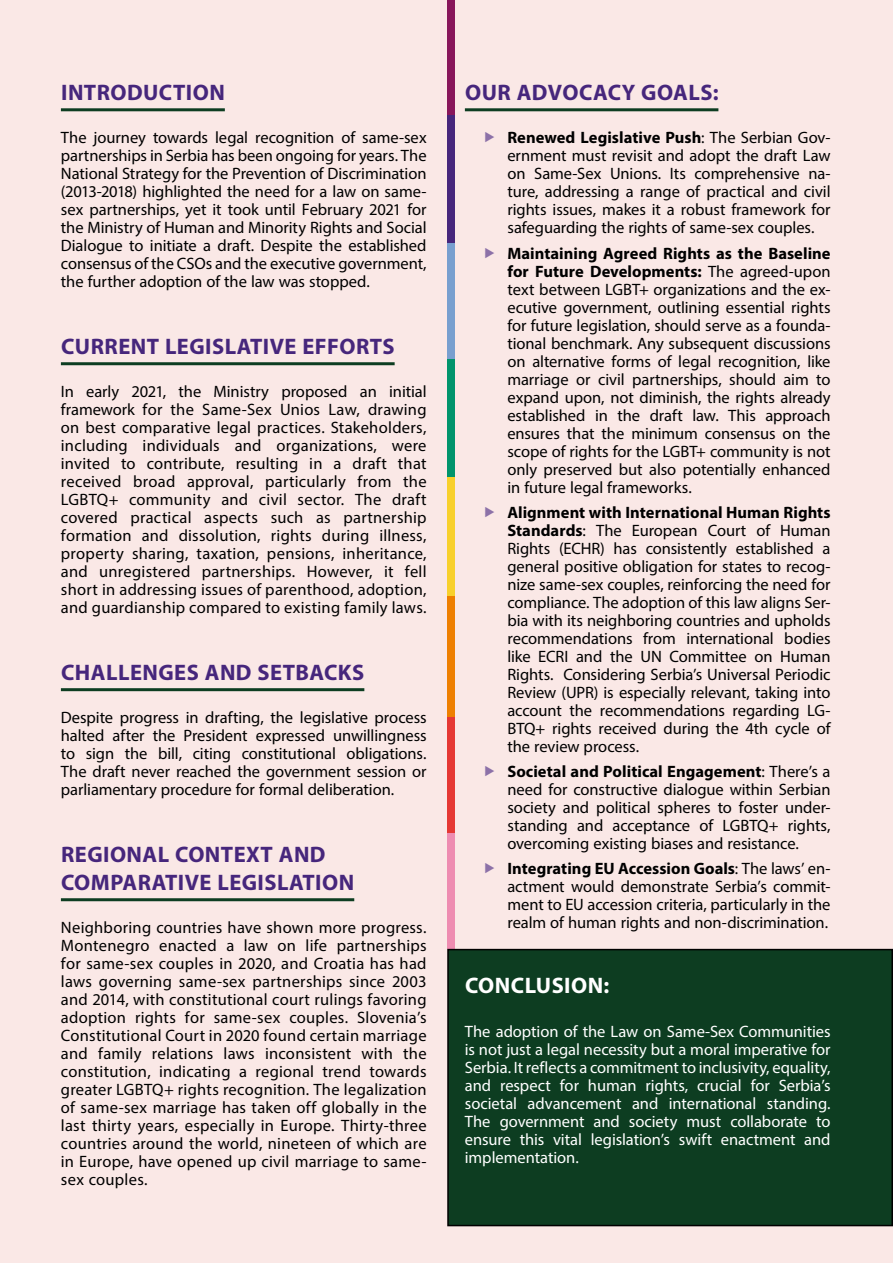
<style>
.page{position:relative;width:893px;height:1263px;background:#fae8e6}
.page>*{position:absolute;margin:0;border:0;box-sizing:border-box;transform-origin:0 0}
.t1{font:700 22.5px/28.2px "Myriad Pro";letter-spacing:.02em;color:#46267c}
.t2{font:700 22.5px "Myriad Pro";letter-spacing:.02em;color:#fff}
.t3{font:16.5px/18px "Myriad Pro";color:#000;text-align:justify}
.t4{font:16.5px/18px "Myriad Pro";letter-spacing:-.005em;color:#fff;text-align:justify}
.s1{font-weight:700}
</style>
<div class="page">
<div style="left:447px;top:833px;width:8px;height:116px;background:#ee8cb1"></div>
<div style="left:447px;top:716px;width:8px;height:117px;background:#e53834"></div>
<div style="left:447px;top:596px;width:8px;height:120px;background:#ee7f00"></div>
<div style="left:447px;top:477px;width:8px;height:119px;background:#f8d02c"></div>
<div style="left:447px;top:358px;width:8px;height:119px;background:#00946c"></div>
<div style="left:447px;top:243px;width:8px;height:115px;background:#789fcf"></div>
<div style="left:447px;top:114px;width:8px;height:129px;background:#46267c"></div>
<div style="left:447px;top:0;width:8px;height:114px;background:#88165b"></div>
<div style="left:448px;top:949px;width:444px;height:276px;background:#0d3d21"></div>
<div style="left:447px;top:949px;width:446px;height:277px;border:2px solid #000"></div>
<hr style="left:61px;top:108px;width:164px;height:3px;background:#0d3d21">
<hr style="left:61px;top:362px;width:334px;height:3px;background:#0d3d21">
<hr style="left:61px;top:688px;width:303px;height:3px;background:#0d3d21">
<hr style="left:61px;top:898px;width:293px;height:3px;background:#0d3d21">
<hr style="left:465px;top:108px;width:253px;height:3px;background:#0d3d21">
<h1 class="t1" style="left:61px;top:77px;width:165px">INTRODUCTION</h1>
<p class="t3" style="left:61px;top:129px;width:367px">The journey towards legal recognition of same-sex partnerships in Serbia has been ongoing for years. The National Strategy for the Prevention of Discrimination (2013-2018) highlighted the need for a law on same&shy;sex partnerships, yet it took until February 2021 for the Ministry of Human and Minority Rights and Social Dialogue to initiate a draft. Despite the established consensus of the CSOs and the executive government, the further adoption of the law was stopped.</p>
<h1 class="t1" style="left:61px;top:331px;width:335px">CURRENT LEGISLATIVE EFFORTS</h1>
<p class="t3" style="left:61px;top:382px;width:367px">In early 2021, the Ministry proposed an initial framework for the Same-Sex Unios Law, drawing on best comparative legal practices. Stakeholders, including individuals and organizations, were invited to contribute, resulting in a draft that received broad approval, particularly from the LGBTQ+ community and civil sector. The draft covered practical aspects such as partnership formation and dissolution, rights during illness, property sharing, taxation, pensions, inheritance, and unregistered partnerships. However, it fell short in addressing issues of parenthood, adoption, and guardianship compared to existing family laws.</p>
<h1 class="t1" style="left:61px;top:657px;width:305px">CHALLENGES AND SETBACKS</h1>
<p class="t3" style="left:61px;top:708px;width:367px">Despite progress in drafting, the legislative process halted after the President expressed unwillingness to sign the bill, citing constitutional obligations.<br>The draft never reached the government session or parliamentary procedure for formal deliberation.</p>
<h1 class="t1" style="left:61px;top:839px;width:295px">REGIONAL CONTEXT AND<br>COMPARATIVE LEGISLATION</h1>
<p class="t3" style="left:61px;top:918px;width:367px">Neighboring countries have shown more progress.<br>Montenegro enacted a law on life partnerships for same-sex couples in 2020, and Croatia has had laws governing same-sex partnerships since 2003 and 2014, with constitutional court rulings favoring adoption rights for same-sex couples. Slovenia’s Constitutional Court in 2020 found certain marriage and family relations laws inconsistent with the constitution, indicating a regional trend towards greater LGBTQ+ rights recognition. The legalization of same-sex marriage has taken off globally in the last thirty years, especially in Europe. Thirty-three countries around the world, nineteen of which are in Europe, have opened up civil marriage to same&shy;sex couples.</p>
<h1 class="t1" style="left:465px;top:77px;width:255px">OUR ADVOCACY GOALS:</h1>
<p class="t3" style="left:507px;top:129px;width:325px"><span class="s1">Renewed Legislative Push</span>: The Serbian Gov&shy;ernment must revisit and adopt the draft Law on Same-Sex Unions. Its comprehensive na&shy;ture, addressing a range of practical and civil rights issues, makes it a robust framework for safeguarding the rights of same-sex couples.</p>
<p class="t3" style="left:507px;top:244px;width:325px"><span class="s1">Maintaining Agreed Rights as the Baseline for Future Developments:</span> The agreed-upon text between LGBT+ organizations and the ex&shy;ecutive government, outlining essential rights for future legislation, should serve as a founda&shy;tional benchmark. Any subsequent discussions on alternative forms of legal recognition, like marriage or civil partnerships, should aim to expand upon, not diminish, the rights already established in the draft law. This approach ensures that the minimum consensus on the scope of rights for the LGBT+ community is not only preserved but also potentially enhanced in future legal frameworks.</p>
<p class="t3" style="left:507px;top:503px;width:325px"><span class="s1">Alignment with International Human Rights Standards</span>: The European Court of Human Rights (ECHR) has consistently established a general positive obligation for states to recog&shy;nize same-sex couples, reinforcing the need for compliance. The adoption of this law aligns Ser&shy;bia with its neighboring countries and upholds recommendations from international bodies like ECRI and the UN Committee on Human Rights. Considering Serbia’s Universal Periodic Review (UPR) is especially relevant, taking into account the recommendations regarding LG-BTQ+ rights received during the 4th cycle of the review process.</p>
<p class="t3" style="left:507px;top:762px;width:325px"><span class="s1">Societal and Political Engagement</span>: There’s a need for constructive dialogue within Serbian society and political spheres to foster under&shy;standing and acceptance of LGBTQ+ rights, overcoming existing biases and resistance.</p>
<p class="t3" style="left:507px;top:859px;width:325px"><span class="s1">Integrating EU Accession Goals</span>: The laws’ en&shy;actment would demonstrate Serbia’s commit&shy;ment to EU accession criteria, particularly in the realm of human rights and non-discrimination.</p>
<h1 class="t2" style="left:465px;top:971px;width:146px">CONCLUSION:</h1>
<p class="t4" style="left:465px;top:1022px;width:367px">The adoption of the Law on Same-Sex Communities is not just a legal necessity but a moral imperative for Serbia. It reflects a commitment to inclusivity, equality, and respect for human rights, crucial for Serbia’s societal advancement and international standing.<br>The government and society must collaborate to ensure this vital legislation’s swift enactment and implementation.</p>
</div>
